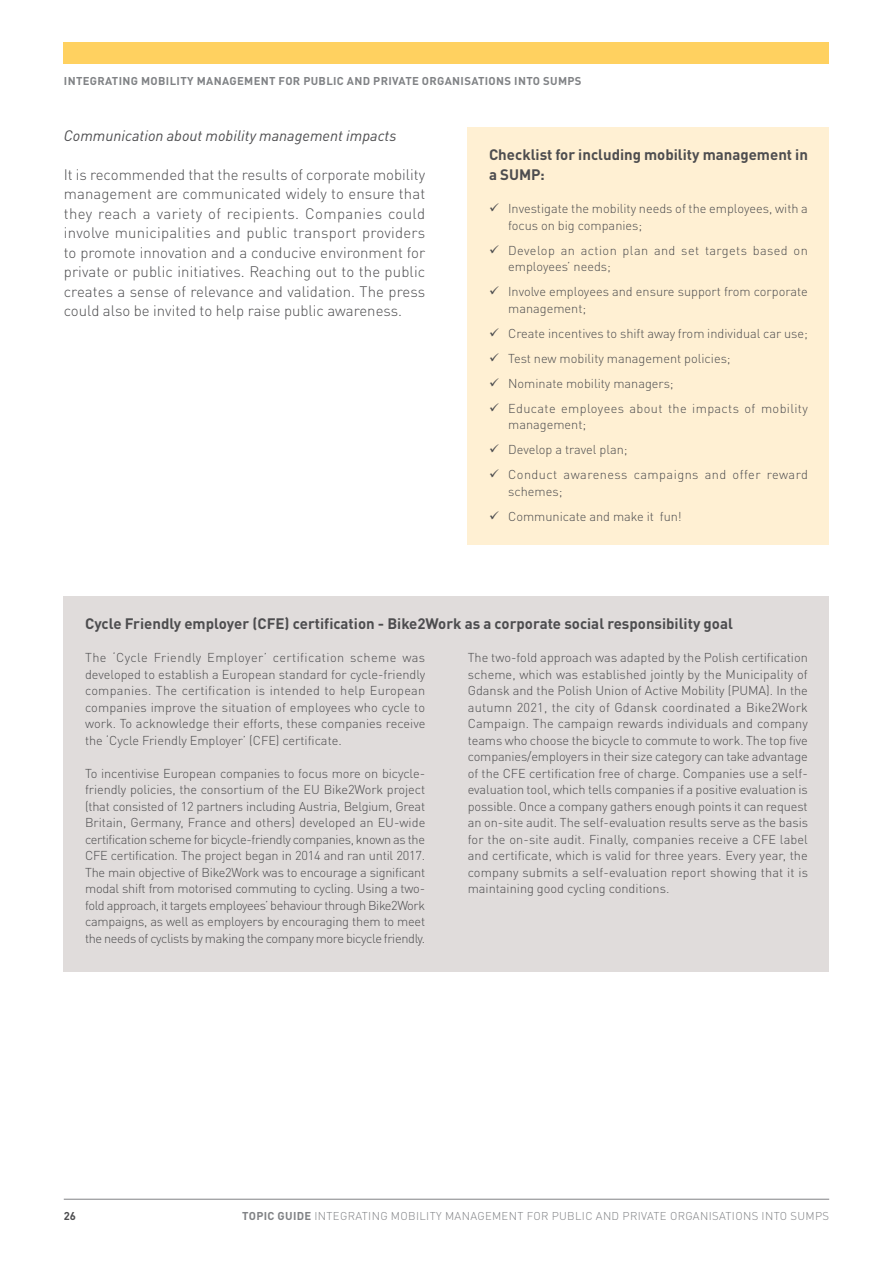
<style>
.page{position:relative;width:893px;height:1263px;background:#fff}
.page>*{position:absolute;margin:0;border:0;box-sizing:border-box;transform-origin:0 0}
.t1{font:300 15px/19.5px "DIN Pro";color:#4d4d4f;text-align:justify}
.t2{font:700 15px/19.5px "DIN Pro";color:#4d4d4f}
.t3{font:italic 15px "DIN";color:#4d4d4f}
.t4{font:300 12.75px/16.5px "DIN Pro";color:#4d4d4f;text-align:justify}
.t5{font:300 12.75px/16.5px "DIN Pro";letter-spacing:.03em;color:#4d4d4f}
.t6{font:300 12.75px/16.5px "DIN Pro";letter-spacing:.035em;color:#4d4d4f}
.t7{font:300 11.25px "DIN Pro";letter-spacing:.03em;color:#808285}
.t8{font:700 11.25px "DIN Pro";letter-spacing:.03em;color:#808285}
.t9{font:700 11.25px "DIN Pro";color:#4d4d4f}
.s1{font-weight:700}
</style>
<div class="page">
<hr style="left:64px;top:1199px;width:765px;height:1px;background:#808285">
<div style="left:64px;top:43px;width:765px;height:21px;background:#ffd160"></div>
<div style="left:468px;top:128px;width:361px;height:417px;background:#fff0d3"></div>
<div style="left:64px;top:597px;width:765px;height:375px;background:#e0dcdb"></div>
<p class="t8" style="left:64px;top:71px;width:519px">INTEGRATING MOBILITY MANAGEMENT FOR PUBLIC AND PRIVATE ORGANISATIONS INTO SUMPS</p>
<p class="t3" style="left:64px;top:126px;width:334px">Communication about mobility management impacts</p>
<p class="t1" style="left:64px;top:163px;width:363px">It is recommended that the results of corporate mobility management are communicated widely to ensure that they reach a variety of recipients. Companies could involve municipalities and public transport providers to promote innovation and a conducive environment for private or public initiatives. Reaching out to the public creates a sense of relevance and validation. The press could also be invited to help raise public awareness.</p>
<p class="t2" style="left:489px;top:143px;width:320px">Checklist for including mobility management in a SUMP:</p>
<p class="t4" style="left:508px;top:199px;width:301px;text-indent:-19px">✓ Investigate the mobility needs of the employees, with a focus on big companies;</p>
<p class="t5" style="left:508px;top:241px;width:301px;text-indent:-19px">✓ Develop an action plan and set targets based on employees’ needs;</p>
<p class="t4" style="left:508px;top:282px;width:301px;text-indent:-19px">✓ Involve employees and ensure support from corporate management;</p>
<p class="t4" style="left:489px;top:324px;width:320px">✓ Create incentives to shift away from individual car use;</p>
<p class="t4" style="left:489px;top:349px;width:243px">✓ Test new mobility management policies;</p>
<p class="t4" style="left:489px;top:374px;width:186px">✓ Nominate mobility managers;</p>
<p class="t5" style="left:508px;top:399px;width:301px;text-indent:-19px">✓ Educate employees about the impacts of mobility management;</p>
<p class="t4" style="left:489px;top:440px;width:140px">✓ Develop a travel plan;</p>
<p class="t6" style="left:508px;top:465px;width:301px;text-indent:-19px">✓ Conduct awareness campaigns and offer reward schemes;</p>
<p class="t4" style="left:489px;top:507px;width:194px">✓ Communicate and make it fun!</p>
<p class="t2" style="left:85px;top:612px;width:649px">Cycle Friendly employer (CFE) certification - Bike2Work as a corporate social responsibility goal</p>
<p class="t4" style="left:85px;top:648px;width:342px">The ‘Cycle Friendly Employer’ certification scheme was developed to establish a European standard for cycle-friendly companies. The certification is intended to help European companies improve the situation of employees who cycle to work. To acknowledge their efforts, these companies receive the ‘Cycle Friendly Employer’ (CFE) certificate.</p>
<p class="t4" style="left:85px;top:764px;width:342px">To incentivise European companies to focus more on bicycle&shy;friendly policies, the consortium of the EU Bike2Work project (that consisted of 12 partners including Austria, Belgium, Great Britain, Germany, France and others) developed an EU-wide certification scheme for bicycle-friendly companies, known as the CFE certification. The project began in 2014 and ran until 2017.<br>The main objective of Bike2Work was to encourage a significant modal shift from motorised commuting to cycling. Using a two&shy;fold approach, it targets employees’ behaviour through Bike2Work campaigns, as well as employers by encouraging them to meet the needs of cyclists by making the company more bicycle friendly.</p>
<p class="t4" style="left:468px;top:648px;width:342px">The two-fold approach was adapted by the Polish certification scheme, which was established jointly by the Municipality of Gdansk and the Polish Union of Active Mobility (PUMA). In the autumn 2021, the city of Gdansk coordinated a Bike2Work Campaign. The campaign rewards individuals and company teams who choose the bicycle to commute to work. The top five companies/employers in their size category can take advantage of the CFE certification free of charge. Companies use a self&shy;evaluation tool, which tells companies if a positive evaluation is possible. Once a company gathers enough points it can request an on-site audit. The self-evaluation results serve as the basis for the on-site audit. Finally, companies receive a CFE label and certificate, which is valid for three years. Every year, the company submits a self-evaluation report showing that it is maintaining good cycling conditions.</p>
<p class="t9" style="left:64px;top:1207px;width:14px">26</p>
<p class="t7" style="left:242px;top:1208px;width:588px"><span class="s1">TOPIC GUIDE</span> INTEGRATING MOBILITY MANAGEMENT FOR PUBLIC AND PRIVATE ORGANISATIONS INTO SUMPS</p>
</div>
